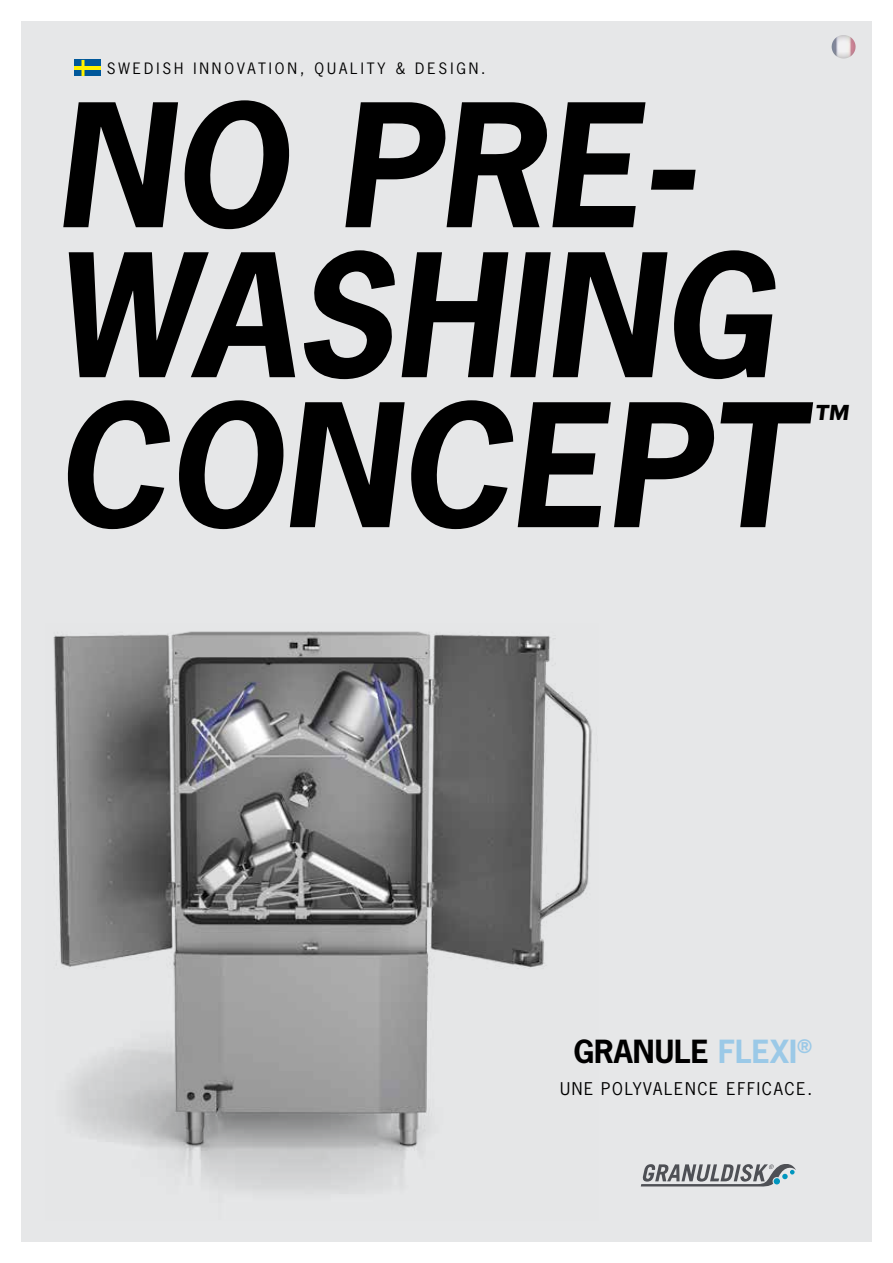
<style>
.page{position:relative;width:893px;height:1263px;background:#fff}
.page>*{position:absolute;margin:0;border:0;box-sizing:border-box;transform-origin:0 0}
.t1{font:italic 700 160.5px/150px "News Gothic Std";color:#000}
.t2{font:italic 700 37.35px "News Gothic Std";color:#000}
.t3{font:700 30px "News Gothic Std";color:#000}
.t4{font:16.5px "News Gothic Std";letter-spacing:.1em;color:#000}
.t5{font:14.85px "News Gothic Std";letter-spacing:.2em;color:#000}
.s1{color:#9bc9e7}
</style>
<div class="page">
<div style="left:21px;top:21px;width:851px;height:1221px;background:#e6e7e8"></div>
<svg style="left:641px;top:1164px;width:155px;height:22px"></svg>
<div style="left:74px;top:60px;width:26px;height:16px;background:#00589b"></div>
<hr style="left:74px;top:66px;width:27px;height:4px;background:#fff200">
<hr style="left:82px;top:60px;width:3px;height:16px;background:#fff200">
<img style="left:53px;top:631px;width:539px;height:561px">
<img style="left:56px;top:632px;width:534px;height:512px">
<img style="left:832px;top:35px;width:11px;height:20px">
<p class="t5" style="left:107px;top:59px;width:380px">SWEDISH INNOVATION, QUALITY &amp; DESIGN.</p>
<h1 class="t1" style="left:55px;top:93px;width:746px">NO PRE-<br>WASHING<br>CONCEPT</h1>
<h2 class="t2" style="left:811px;top:395px;width:39px">™</h2>
<h3 class="t3" style="left:573px;top:1032px;width:240px">GRANULE <span class="s1">FLEXI</span><sup>®</sup></h3>
<p class="t4" style="left:560px;top:1078px;width:254px">UNE POLYVALENCE EFFICACE.</p>
</div>
